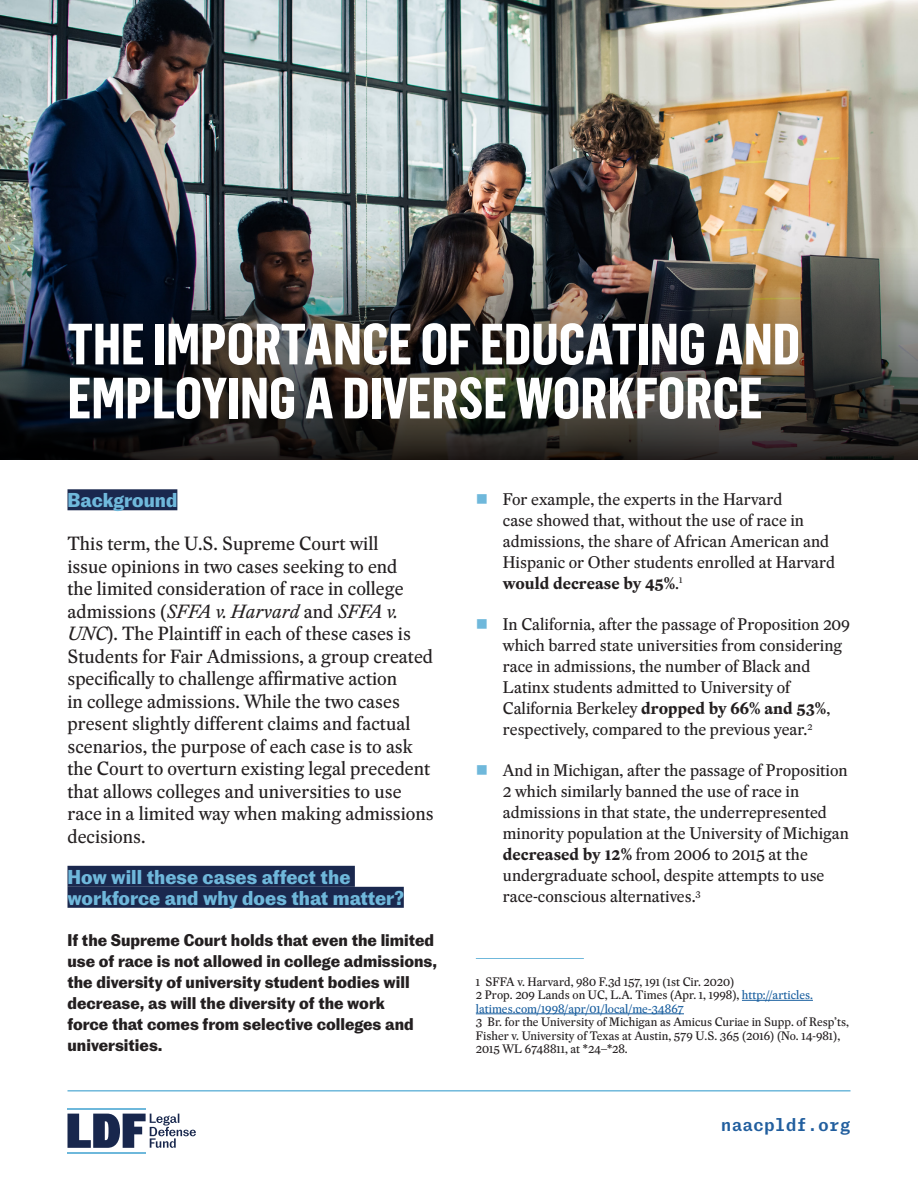
<style>
.page{position:relative;width:918px;height:1188px;background:#fff}
.page>*{position:absolute;margin:0;border:0;box-sizing:border-box;transform-origin:0 0}
.t1{font:700 57px/54px "Flama Condensed";color:#fff}
.t2{font:700 19.5px/21px "Marcin Ant";color:#6fb8db}
.t3{font:18.75px/22.5px "Eudald News";color:#231f20}
.t4{font:500 18px "Marcin Tpwr";color:#215e9e}
.t5{font:16.5px/21px "Eudald News";color:#231f20}
.t6{font:700 16.5px/21px "Marcin Ant";color:#231f20}
.t7{font:12px/13.5px "Eudald News";color:#231f20}
.s1{font-style:italic}
.s2{font-weight:700}
.s3{color:#175d9e}
</style>
<div class="page">
<div style="left:68px;top:489px;width:109px;height:21px;background:#1a284e"></div>
<div style="left:68px;top:866px;width:287px;height:21px;background:#1a284e"></div>
<div style="left:68px;top:887px;width:336px;height:21px;background:#1a284e"></div>
<hr style="left:476px;top:958px;width:108px;height:1px;background:#6fb8db">
<hr style="left:742px;top:1000px;width:71px;height:1px;background:#175d9e">
<hr style="left:476px;top:1014px;width:208px;height:1px;background:#175d9e">
<hr style="left:68px;top:1108px;width:78px;height:2px;background:#6eb8db">
<hr style="left:68px;top:1152px;width:78px;height:1px;background:#6eb8db">
<svg style="left:68px;top:1114px;width:128px;height:34px"></svg>
<hr style="left:68px;top:1090px;width:782px;height:2px;background:#6fb8db">
<img style="left:0;top:0;width:918px;height:245px">
<img style="left:0;top:245px;width:918px;height:214px">
<h1 class="t1" style="left:68px;top:315px;width:734px">THE IMPORTANCE OF EDUCATING AND<br>EMPLOYING A DIVERSE WORKFORCE</h1>
<p class="t2" style="left:68px;top:489px;width:111px">Background</p>
<p class="t3" style="left:68px;top:532px;width:368px">This term, the U.S. Supreme Court will<br>issue opinions in two cases seeking to end<br>the limited consideration of race in college admissions (<span class="s1">SFFA v. Harvard</span> and <span class="s1">SFFA v.<br>UNC</span>). The Plaintiff in each of these cases is Students for Fair Admissions, a group created specifically to challenge affirmative action<br>in college admissions. While the two cases present slightly different claims and factual scenarios, the purpose of each case is to ask the Court to overturn existing legal precedent that allows colleges and universities to use race in a limited way when making admissions decisions.</p>
<p class="t2" style="left:68px;top:866px;width:338px">How will these cases affect the workforce and why does that matter?</p>
<p class="t6" style="left:68px;top:929px;width:371px">If the Supreme Court holds that even the limited use of race is not allowed in college admissions, the diversity of university student bodies will decrease, as will the diversity of the work<br>force that comes from selective colleges and universities.</p>
<p class="t5" style="left:503px;top:488px;width:334px">For example, the experts in the Harvard<br>case showed that, without the use of race in admissions, the share of African American and Hispanic or Other students enrolled at Harvard <span class="s2">would decrease by 45%</span>.<sup>1</sup></p>
<p class="t5" style="left:503px;top:614px;width:349px">In California, after the passage of Proposition 209 which barred state universities from considering race in admissions, the number of Black and Latinx students admitted to University of California Berkeley <span class="s2">dropped by 66% and 53%</span>, respectively, compared to the previous year.<sup>2</sup></p>
<p class="t5" style="left:503px;top:760px;width:348px">And in Michigan, after the passage of Proposition 2 which similarly banned the use of race in admissions in that state, the underrepresented minority population at the University of Michigan <span class="s2">decreased by 12%</span> from 2006 to 2015 at the undergraduate school, despite attempts to use race-conscious alternatives.<sup>3</sup></p>
<p class="t7" style="left:476px;top:974px;width:339px">1 SFFA v. Harvard, 980 F.3d 157, 191 (1st Cir. 2020)<br>2 Prop. 209 Lands on UC, L.A. Times (Apr. 1, 1998), <span class="s3">http://articles. latimes.com/1998/apr/01/local/me-34867</span></p>
<p class="t7" style="left:476px;top:1015px;width:375px">3 Br. for the University of Michigan as Amicus Curiae in Supp. of Resp’ts,<br>Fisher v. University of Texas at Austin, 579 U.S. 365 (2016) (No. 14-981),<br>2015 WL 6748811, at *24–*28.</p>
<p class="t4" style="left:721px;top:1114px;width:131px">naacpldf.org</p>
</div>
